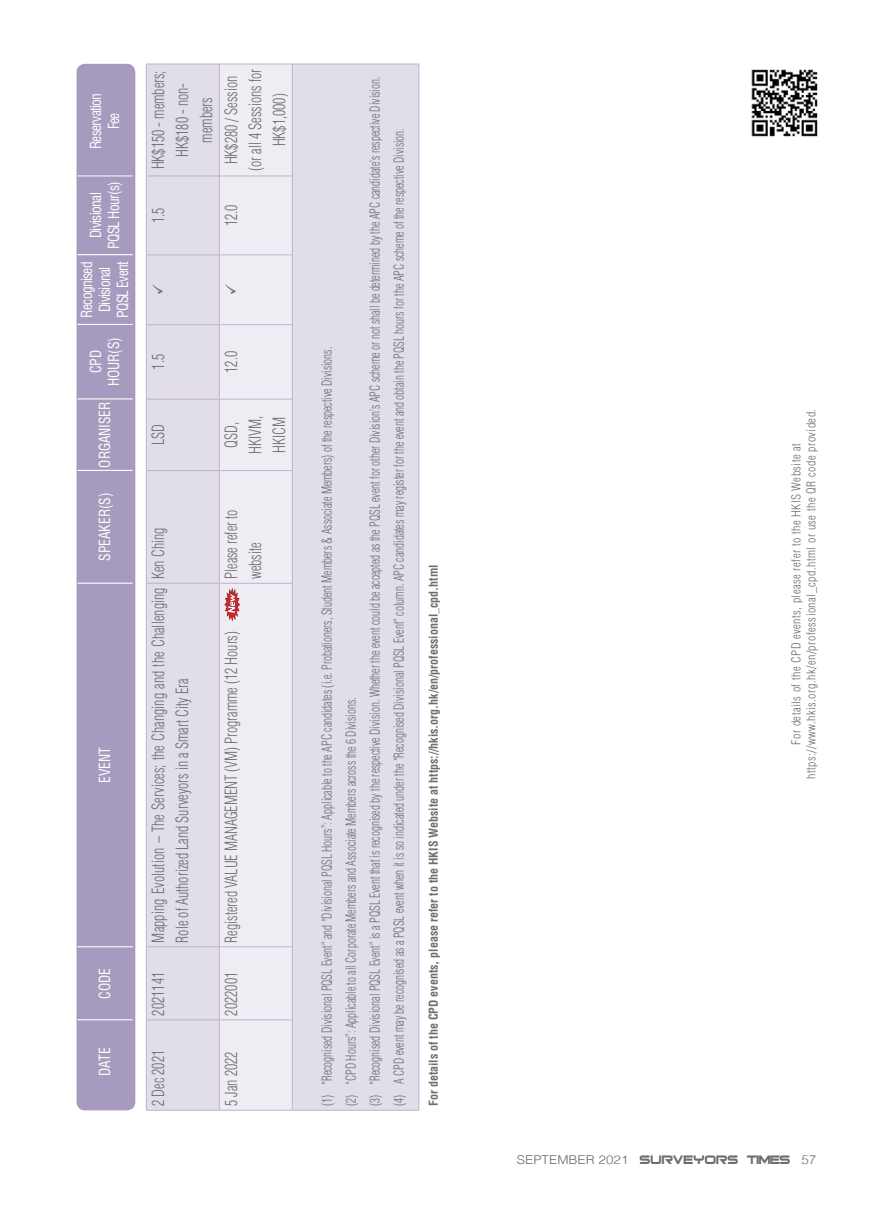
<style>
.page{position:relative;width:893px;height:1217px;background:#fff}
.page>*{position:absolute;margin:0;border:0;box-sizing:border-box;transform-origin:0 0}
.t1{font:300 condensed 16.5px/24px "Helvetica LT Std";color:#6c6d70;text-align:center;scale:.85 1}
.t2{font:condensed 15px/18px "Helvetica LT Std";letter-spacing:-.05em;color:#fff;text-align:center;scale:.9 1}
.t3{font:condensed 15px "Helvetica LT Std";color:#fff;scale:.9 1}
.t4{font:condensed 15px "Helvetica LT Std";letter-spacing:-.01em;color:#fff;scale:.9 1}
.t5{font:300 condensed 13.5px/24px "Helvetica LT Std";color:#6c6d70;scale:.83 1}
.t6{font:300 12.15px "Helvetica";color:#6c6d70;scale:1.11 1}
.t7{font:300 condensed 12px/15px "Helvetica LT Std";letter-spacing:.04em;color:#6c6d70;text-align:center}
.t8{font:700 condensed 12px "Helvetica LT Std";color:#6c6d70}
.s1{font-family:"Bitsumishi";font-weight:400;font-size:16.5px}
</style>
<div class="page">
<img style="left:751px;top:69px;width:67px;height:68px">
<div style="left:77px;top:64px;width:58px;height:1046px;background:#a69abe;border-radius:9px"></div>
<hr style="left:77px;top:1018px;width:56px;height:2px;background:#fff">
<hr style="left:77px;top:945px;width:56px;height:2px;background:#fff">
<hr style="left:77px;top:582px;width:56px;height:1px;background:#fff">
<hr style="left:77px;top:469px;width:56px;height:2px;background:#fff">
<hr style="left:77px;top:398px;width:56px;height:1px;background:#fff">
<hr style="left:77px;top:324px;width:56px;height:1px;background:#fff">
<hr style="left:77px;top:254px;width:56px;height:1px;background:#fff">
<hr style="left:77px;top:175px;width:56px;height:1px;background:#fff">
<div style="left:147px;top:65px;width:271px;height:1044px;background:#e1dde9"></div>
<div style="left:220px;top:65px;width:72px;height:1044px;background:#efedf3"></div>
<hr style="left:147px;top:324px;width:72px;height:1px;background:#bbb3cd">
<hr style="left:220px;top:324px;width:72px;height:1px;background:#bbb3cd">
<hr style="left:147px;top:254px;width:72px;height:1px;background:#bbb3cd">
<hr style="left:220px;top:254px;width:72px;height:1px;background:#bbb3cd">
<hr style="left:147px;top:175px;width:72px;height:1px;background:#bbb3cd">
<hr style="left:220px;top:175px;width:72px;height:1px;background:#bbb3cd">
<hr style="left:147px;top:1109px;width:72px;height:1px;background:#bbb3cd">
<hr style="left:220px;top:1109px;width:72px;height:1px;background:#bbb3cd">
<hr style="left:146px;top:1019px;width:1px;height:91px;background:#bbb3cd">
<hr style="left:146px;top:946px;width:1px;height:73px;background:#bbb3cd">
<hr style="left:146px;top:583px;width:1px;height:363px;background:#bbb3cd">
<hr style="left:219px;top:1019px;width:1px;height:91px;background:#bbb3cd">
<hr style="left:219px;top:946px;width:1px;height:73px;background:#bbb3cd">
<hr style="left:219px;top:583px;width:1px;height:363px;background:#bbb3cd">
<hr style="left:292px;top:1019px;width:1px;height:91px;background:#bbb3cd">
<hr style="left:292px;top:946px;width:1px;height:73px;background:#bbb3cd">
<hr style="left:292px;top:583px;width:1px;height:363px;background:#bbb3cd">
<hr style="left:147px;top:1019px;width:72px;height:1px;background:#bbb3cd">
<hr style="left:147px;top:946px;width:72px;height:1px;background:#bbb3cd">
<hr style="left:220px;top:1019px;width:72px;height:1px;background:#bbb3cd">
<hr style="left:220px;top:946px;width:72px;height:1px;background:#bbb3cd">
<hr style="left:147px;top:582px;width:72px;height:1px;background:#bbb3cd">
<hr style="left:220px;top:582px;width:72px;height:1px;background:#bbb3cd">
<hr style="left:146px;top:470px;width:1px;height:113px;background:#bbb3cd">
<hr style="left:219px;top:470px;width:1px;height:113px;background:#bbb3cd">
<hr style="left:292px;top:470px;width:1px;height:113px;background:#bbb3cd">
<hr style="left:147px;top:470px;width:72px;height:1px;background:#bbb3cd">
<hr style="left:220px;top:470px;width:72px;height:1px;background:#bbb3cd">
<hr style="left:146px;top:399px;width:1px;height:71px;background:#bbb3cd">
<hr style="left:219px;top:399px;width:1px;height:71px;background:#bbb3cd">
<hr style="left:292px;top:399px;width:1px;height:71px;background:#bbb3cd">
<hr style="left:147px;top:398px;width:72px;height:1px;background:#bbb3cd">
<hr style="left:220px;top:398px;width:72px;height:1px;background:#bbb3cd">
<hr style="left:146px;top:324px;width:1px;height:75px;background:#bbb3cd">
<hr style="left:219px;top:324px;width:1px;height:75px;background:#bbb3cd">
<hr style="left:292px;top:324px;width:1px;height:75px;background:#bbb3cd">
<hr style="left:146px;top:255px;width:1px;height:69px;background:#bbb3cd">
<hr style="left:146px;top:176px;width:1px;height:79px;background:#bbb3cd">
<hr style="left:219px;top:255px;width:1px;height:69px;background:#bbb3cd">
<hr style="left:219px;top:176px;width:1px;height:79px;background:#bbb3cd">
<hr style="left:292px;top:255px;width:1px;height:69px;background:#bbb3cd">
<hr style="left:292px;top:176px;width:1px;height:79px;background:#bbb3cd">
<hr style="left:146px;top:64px;width:1px;height:112px;background:#bbb3cd">
<hr style="left:219px;top:64px;width:1px;height:112px;background:#bbb3cd">
<hr style="left:292px;top:64px;width:1px;height:112px;background:#bbb3cd">
<hr style="left:147px;top:64px;width:72px;height:1px;background:#bbb3cd">
<hr style="left:220px;top:64px;width:72px;height:1px;background:#bbb3cd">
<hr style="left:293px;top:1109px;width:125px;height:1px;background:#bbb3cd">
<hr style="left:293px;top:64px;width:125px;height:1px;background:#bbb3cd">
<hr style="left:418px;top:1019px;width:1px;height:91px;background:#bbb3cd">
<hr style="left:418px;top:946px;width:1px;height:73px;background:#bbb3cd">
<hr style="left:418px;top:583px;width:1px;height:363px;background:#bbb3cd">
<hr style="left:418px;top:470px;width:1px;height:113px;background:#bbb3cd">
<hr style="left:418px;top:399px;width:1px;height:71px;background:#bbb3cd">
<hr style="left:418px;top:324px;width:1px;height:75px;background:#bbb3cd">
<hr style="left:418px;top:255px;width:1px;height:69px;background:#bbb3cd">
<hr style="left:418px;top:176px;width:1px;height:79px;background:#bbb3cd">
<hr style="left:418px;top:64px;width:1px;height:112px;background:#bbb3cd">
<svg style="left:224px;top:587px;width:16px;height:34px"></svg>
<svg style="left:152px;top:285px;width:11px;height:9px"></svg>
<svg style="left:225px;top:285px;width:11px;height:9px"></svg>
<p class="t2" style="left:86px;top:149px;width:64px;rotate:-90deg">Reservation<br>Fee</p>
<p class="t2" style="left:86px;top:249px;width:76px;rotate:-90deg">Divisional<br>PQSL Hour(s)</p>
<p class="t2" style="left:77px;top:318px;width:64px;rotate:-90deg">Recognised<br>Divisional<br>PQSL Event</p>
<p class="t2" style="left:86px;top:386px;width:56px;rotate:-90deg">CPD<br>HOUR(S)</p>
<p class="t4" style="left:95px;top:467px;width:74px;rotate:-90deg">ORGANISER</p>
<p class="t3" style="left:95px;top:561px;width:77px;rotate:-90deg">SPEAKER(S)</p>
<p class="t2" style="left:95px;top:782px;width:42px;rotate:-90deg">EVENT</p>
<p class="t2" style="left:95px;top:998px;width:36px;rotate:-90deg">CODE</p>
<p class="t2" style="left:95px;top:1075px;width:33px;rotate:-90deg">DATE</p>
<p class="t1" style="left:146px;top:169px;width:118px;rotate:-90deg">HK$150 - members;<br>HK$180 - non&shy;members</p>
<p class="t1" style="left:146px;top:223px;width:20px;rotate:-90deg">1.5</p>
<p class="t1" style="left:146px;top:369px;width:20px;rotate:-90deg">1.5</p>
<p class="t1" style="left:146px;top:445px;width:26px;rotate:-90deg">LSD</p>
<p class="t1" style="left:146px;top:579px;width:62px;rotate:-90deg">Ken Ching</p>
<p class="t1" style="left:146px;top:942px;width:419px;text-align:left;rotate:-90deg">Mapping Evolution – The Services; the Changing and the Challenging<br>Role of Authorized Land Surveyors in a Smart City Era</p>
<p class="t1" style="left:146px;top:1015px;width:53px;rotate:-90deg">2021141</p>
<p class="t1" style="left:146px;top:1105px;width:67px;rotate:-90deg">2 Dec 2021</p>
<p class="t1" style="left:219px;top:171px;width:122px;rotate:-90deg">HK$280 / Session (or all 4 Sessions for<br>HK$1,000)</p>
<p class="t5" style="left:315px;top:1105px;width:1241px;rotate:-90deg">(1) “Recognised Divisional PQSL Event” and “Divisional PQSL Hours”: Applicable to the APC candidates (i.e. Probationers, Student Members &amp; Associate Members) of the respective Divisions.<br>(2) “CPD Hours”: Applicable to all Corporate Members and Associate Members across the 6 Divisions.<br>(3) “Recognised Divisional PQSL Event” is a PQSL Event that is recognised by the respective Division. Whether the event could be accepted as the PQSL event for other Division’s APC scheme or not shall be determined by the APC candidate’s respective Division. (4) A CPD event may be recognised as a PQSL event when it is so indicated under the “Recognised Divisional PQSL Event” column. APC candidates may register for the event and obtain the PQSL hours for the APC scheme of the respective Division.</p>
<p class="t1" style="left:219px;top:226px;width:27px;rotate:-90deg">12.0</p>
<p class="t1" style="left:219px;top:373px;width:27px;rotate:-90deg">12.0</p>
<p class="t1" style="left:219px;top:454px;width:46px;rotate:-90deg">QSD,<br>HKIVM,<br>HKICM</p>
<p class="t1" style="left:219px;top:579px;width:83px;text-align:left;rotate:-90deg">Please refer to website</p>
<p class="t1" style="left:219px;top:942px;width:368px;rotate:-90deg">Registered VALUE MANAGEMENT (VM) Programme (12 Hours)</p>
<p class="t1" style="left:219px;top:1015px;width:53px;rotate:-90deg">2022001</p>
<p class="t1" style="left:219px;top:1105px;width:66px;rotate:-90deg">5 Jan 2022</p>
<p class="t8" style="left:426px;top:1106px;width:543px;rotate:-90deg">For details of the CPD events, please refer to the HKIS Website at https://hkis.org.hk/en/professional_cpd.html</p>
<p class="t7" style="left:788px;top:779px;width:371px;rotate:-90deg">For details of the CPD events, please refer to the HKIS Website at https://www.hkis.org.hk/en/professional_cpd.html or use the QR code provided.</p>
<p class="t6" style="left:517px;top:1148px;width:271px">SEPTEMBER 2021 <span class="s1">SURVEYORS TIMES</span> 57</p>
</div>
